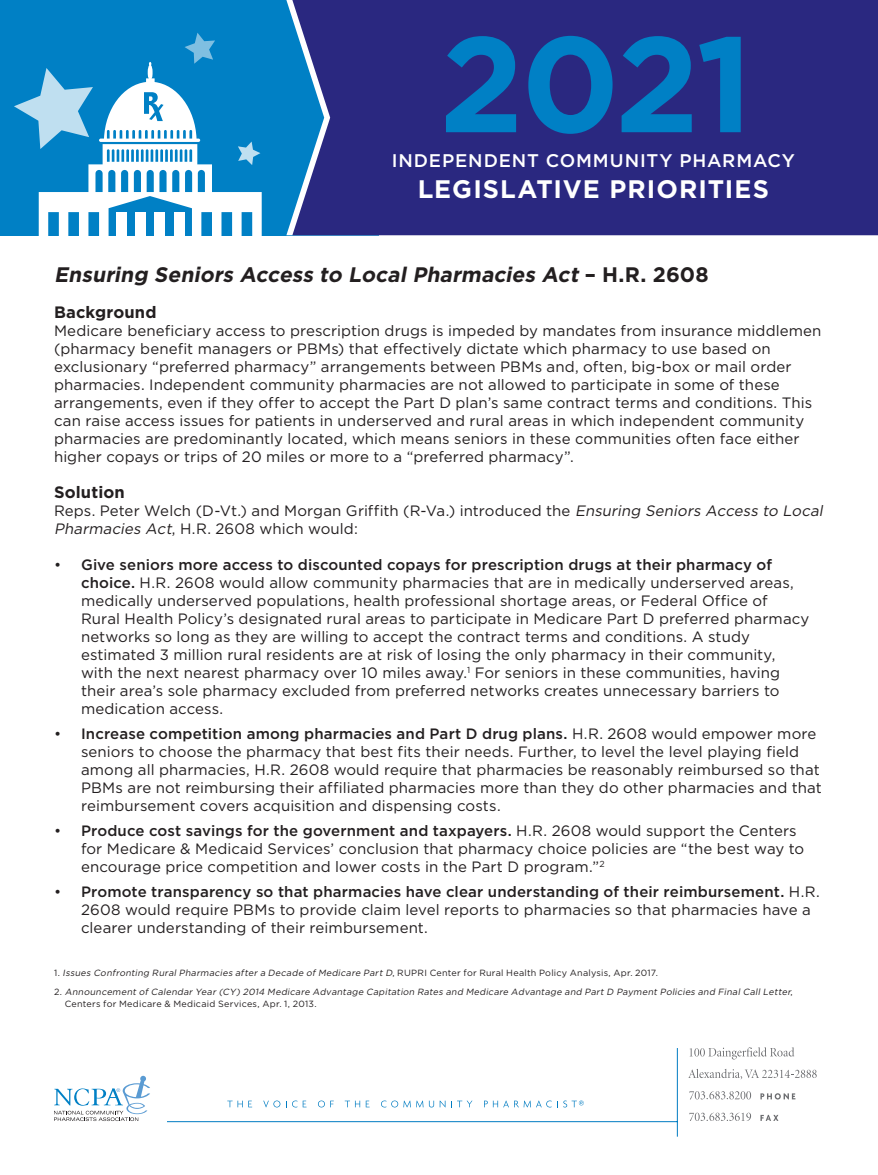
<style>
.page{position:relative;width:878px;height:1175px;background:#fff}
.page>*{position:absolute;margin:0;border:0;box-sizing:border-box;transform-origin:0 0}
.t1{font:700 25.35px "Gotham";letter-spacing:.04em;color:#fff}
.t2{font:italic 700 21px "Gotham";color:#231f20}
.t3{font:500 18.3px "Gotham";letter-spacing:.045em;color:#fff}
.t4{font:700 16.5px "Gotham";letter-spacing:.01em;color:#231f20}
.t5{font:15px/18px "Gotham";letter-spacing:.005em;color:#231f20}
.t6{font:italic 9px/12px "Gotham";color:#231f20}
.s1{font-style:normal}
.s2{font-style:italic}
.s3{font-weight:500}
</style>
<div class="page">
<div style="left:0;top:0;width:378px;height:235px;background:#0080c5"></div>
<div style="left:292px;top:0;width:586px;height:235px;background:#2a2880"></div>
<svg style="left:14px;top:33px;width:248px;height:203px"></svg>
<svg style="left:446px;top:36px;width:294px;height:98px;background:#1552a1"></svg>
<svg style="left:689px;top:1047px;width:105px;height:12px"></svg>
<svg style="left:688px;top:1069px;width:128px;height:10px"></svg>
<svg style="left:760px;top:1093px;width:35px;height:6px"></svg>
<svg style="left:760px;top:1114px;width:18px;height:6px"></svg>
<hr style="left:677px;top:1048px;width:1px;height:88px;background:#007cc2">
<hr style="left:167px;top:1121px;width:510px;height:1px;background:#007cc2">
<svg style="left:227px;top:1100px;width:25px;height:7px"></svg>
<svg style="left:263px;top:1100px;width:17px;height:7px"></svg>
<svg style="left:286px;top:1100px;width:11px;height:7px"></svg>
<svg style="left:303px;top:1100px;width:3px;height:7px"></svg>
<svg style="left:318px;top:1100px;width:16px;height:7px"></svg>
<svg style="left:345px;top:1100px;width:15px;height:7px"></svg>
<svg style="left:366px;top:1100px;width:3px;height:7px"></svg>
<svg style="left:381px;top:1100px;width:42px;height:7px"></svg>
<svg style="left:429px;top:1100px;width:16px;height:7px"></svg>
<svg style="left:451px;top:1100px;width:21px;height:7px"></svg>
<svg style="left:484px;top:1100px;width:67px;height:7px"></svg>
<svg style="left:557px;top:1100px;width:26px;height:7px"></svg>
<svg style="left:689px;top:1112px;width:62px;height:9px"></svg>
<svg style="left:689px;top:1091px;width:62px;height:8px"></svg>
<svg style="left:54px;top:1075px;width:96px;height:46px"></svg>
<p class="t3" style="left:392px;top:150px;width:404px">INDEPENDENT COMMUNITY PHARMACY</p>
<p class="t1" style="left:418px;top:174px;width:352px">LEGISLATIVE PRIORITIES</p>
<p class="t2" style="left:54px;top:263px;width:656px">Ensuring Seniors Access to Local Pharmacies Act <span class="s1">– H . R . 2 6 0 8</span></p>
<p class="t4" style="left:54px;top:303px;width:104px">Background</p>
<p class="t5" style="left:54px;top:322px;width:769px">Medicare beneficiary access to prescription drugs is impeded by mandates from insurance middlemen (pharmacy benefit managers or PBMs) that effectively dictate which pharmacy to use based on exclusionary “preferred pharmacy” arrangements between PBMs and, often, big-box or mail order pharmacies. Independent community pharmacies are not allowed to participate in some of these arrangements, even if they offer to accept the Part D plan’s same contract terms and conditions. This can raise access issues for patients in underserved and rural areas in which independent community pharmacies are predominantly located, which means seniors in these communities often face either higher copays or trips of 20 miles or more to a “preferred pharmacy”.</p>
<p class="t4" style="left:54px;top:483px;width:72px">Solution</p>
<p class="t5" style="left:54px;top:502px;width:773px">Reps. Peter Welch (D-Vt.) and Morgan Griffith (R-Va.) introduced the <span class="s2">Ensuring Seniors Access to Local<br>Pharmacies Act</span>, H.R. 2608 which would:</p>
<p class="t5" style="left:81px;top:556px;width:729px;text-indent:-27px">• <span class="s3">Give seniors more access to discounted copays for prescription drugs at their pharmacy of choice.</span> H.R. 2608 would allow community pharmacies that are in medically underserved areas, medically underserved populations, health professional shortage areas, or Federal Office of Rural Health Policy’s designated rural areas to participate in Medicare Part D preferred pharmacy networks so long as they are willing to accept the contract terms and conditions. A study estimated 3 million rural residents are at risk of losing the only pharmacy in their community, with the next nearest pharmacy over 10 miles away.<sup>1</sup> For seniors in these communities, having their area’s sole pharmacy excluded from preferred networks creates unnecessary barriers to medication access.</p>
<p class="t5" style="left:81px;top:724px;width:742px;text-indent:-27px">• <span class="s3">Increase competition among pharmacies and Part D drug plans.</span> H.R. 2608 would empower more seniors to choose the pharmacy that best fits their needs. Further, to level the level playing field among all pharmacies, H.R. 2608 would require that pharmacies be reasonably reimbursed so that PBMs are not reimbursing their affiliated pharmacies more than they do other pharmacies and that reimbursement covers acquisition and dispensing costs.</p>
<p class="t5" style="left:81px;top:821px;width:724px;text-indent:-27px">• <span class="s3">Produce cost savings for the government and taxpayers.</span> H.R. 2608 would support the Centers for Medicare &amp; Medicaid Services’ conclusion that pharmacy choice policies are “the best way to encourage price competition and lower costs in the Part D program.”<sup>2</sup></p>
<p class="t5" style="left:81px;top:882px;width:740px;text-indent:-27px">• <span class="s3">Promote transparency so that pharmacies have clear understanding of their reimbursement.</span> H.R.<br>2608 would require PBMs to provide claim level reports to pharmacies so that pharmacies have a clearer understanding of their reimbursement.</p>
<p class="t6" style="left:54px;top:967px;width:605px"><span class="s1">1 .</span> Issues Confronting Rural Pharmacies after a Decade of Medicare Part D<span class="s1">, R U P R I C e n t e r fo r R u ra l H e a l t h P o l i cy A n a l ys i s , A p r. 2 0 1 7.</span></p>
<p class="t6" style="left:65px;top:985px;width:729px;text-indent:-11px"><span class="s1">2 .</span> Announcement of Calendar Year (CY) 2014 Medicare Advantage Capitation Rates and Medicare Advantage and Part D Payment Policies and Final Call Letter<span class="s1">,<br>Centers for Medicare &amp; Medicaid Services, Apr. 1, 2013.</span></p>
</div>
